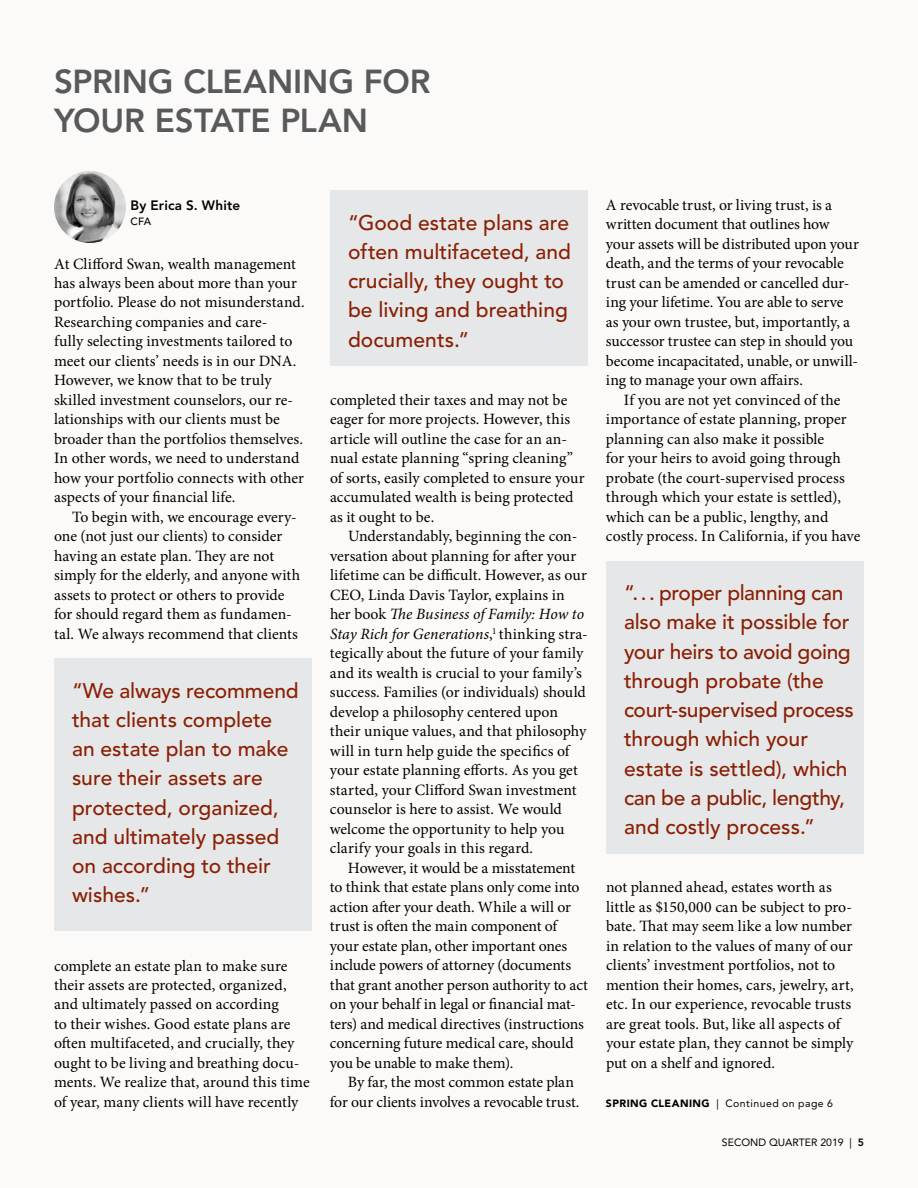
<style>
.page{position:relative;width:918px;height:1188px;background:#fcfaf8}
.page>*{position:absolute;margin:0;border:0;box-sizing:border-box;transform-origin:0 0}
.t1{font:800 33px/39px "Avenir LT Std";letter-spacing:-.005em;color:#58595b}
.t2{font:500 21px/29.2px "Avenir LT Std";color:#8a1f03}
.t3{font:15.75px/19.5px "Minion Pro";color:#000}
.t4{font:800 13.5px "Avenir LT Std";letter-spacing:.015em;color:#000}
.t5{font:10.5px "Avenir LT Std";letter-spacing:.045em;color:#000}
.t6{font:10.5px "Avenir LT Std";color:#000}
.t7{font:500 10.5px "Avenir LT Std";color:#000}
.s1{font-style:italic}
.s2{font-weight:900}
.s3{font-weight:800}
</style>
<div class="page">
<img style="left:54px;top:171px;width:72px;height:72px;border-radius:36px">
<div style="left:330px;top:190px;width:258px;height:176px;background:#e6e7e8"></div>
<div style="left:606px;top:561px;width:258px;height:293px;background:#e6e7e8"></div>
<div style="left:54px;top:658px;width:258px;height:274px;background:#e6e7e8"></div>
<h1 class="t1" style="left:54px;top:62px;width:378px">SPRING CLEANING FOR<br>YOUR ESTATE PLAN</h1>
<p class="t4" style="left:130px;top:197px;width:111px">By Erica S. White</p>
<p class="t7" style="left:130px;top:215px;width:22px">CFA</p>
<p class="t3" style="left:54px;top:254px;width:252px">At Clifford Swan, wealth management has always been about more than your portfolio. Please do not misunderstand.<br>Researching companies and care-<br>fully selecting investments tailored to meet our clients’ needs is in our DNA.<br>However, we know that to be truly skilled investment counselors, our re&shy;lationships with our clients must be broader than the portfolios themselves.<br>In other words, we need to understand how your portfolio connects with other aspects of your financial life.</p>
<p class="t3" style="left:54px;top:507px;width:248px;text-indent:18px">To begin with, we encourage every&shy;one (not just our clients) to consider having an estate plan. They are not simply for the elderly, and anyone with assets to protect or others to provide for should regard them as fundamen&shy;tal. We always recommend that clients</p>
<h2 class="t2" style="left:72px;top:676px;width:228px">“We always recommend that clients complete an estate plan to make sure their assets are protected, organized, and ultimately passed on according to their wishes.”</h2>
<p class="t3" style="left:54px;top:956px;width:257px">complete an estate plan to make sure their assets are protected, organized, and ultimately passed on according<br>to their wishes. Good estate plans are often multifaceted, and crucially, they ought to be living and breathing docu&shy;ments. We realize that, around this time of year, many clients will have recently</p>
<h2 class="t2" style="left:348px;top:208px;width:224px">“Good estate plans are often multifaceted, and crucially, they ought to be living and breathing documents.”</h2>
<p class="t3" style="left:330px;top:390px;width:256px">completed their taxes and may not be eager for more projects. However, this article will outline the case for an an&shy;nual estate planning “spring cleaning” of sorts, easily completed to ensure your accumulated wealth is being protected as it ought to be.</p>
<p class="t3" style="left:330px;top:527px;width:259px;text-indent:18px">Understandably, beginning the con&shy;versation about planning for after your lifetime can be difficult. However, as our CEO, Linda Davis Taylor, explains in her book <span class="s1">The Business of Family: How to Stay Rich for Generations</span>,<sup>1</sup> thinking stra&shy;tegically about the future of your family and its wealth is crucial to your family’s success. Families (or individuals) should develop a philosophy centered upon their unique values, and that philosophy will in turn help guide the specifics of your estate planning efforts. As you get started, your Clifford Swan investment counselor is here to assist. We would welcome the opportunity to help you clarify your goals in this regard.</p>
<p class="t3" style="left:330px;top:858px;width:259px;text-indent:18px">However, it would be a misstatement to think that estate plans only come into action after your death. While a will or trust is often the main component of your estate plan, other important ones include powers of attorney (documents that grant another person authority to act on your behalf in legal or financial mat&shy;ters) and medical directives (instructions concerning future medical care, should you be unable to make them).</p>
<p class="t3" style="left:330px;top:1073px;width:251px;text-indent:18px">By far, the most common estate plan for our clients involves a revocable trust.</p>
<p class="t3" style="left:606px;top:195px;width:255px">A revocable trust, or living trust, is a written document that outlines how your assets will be distributed upon your death, and the terms of your revocable trust can be amended or cancelled dur&shy;ing your lifetime. You are able to serve as your own trustee, but, importantly, a successor trustee can step in should you become incapacitated, unable, or unwill&shy;ing to manage your own affairs.</p>
<p class="t3" style="left:606px;top:390px;width:256px;text-indent:18px">If you are not yet convinced of the importance of estate planning, proper planning can also make it possible<br>for your heirs to avoid going through probate (the court-supervised process through which your estate is settled), which can be a public, lengthy, and costly process. In California, if you have</p>
<h2 class="t2" style="left:624px;top:579px;width:231px">“. . . proper planning can also make it possible for your heirs to avoid going through probate (the court-supervised process through which your estate is settled), which can be a public, lengthy, and costly process.”</h2>
<p class="t3" style="left:606px;top:878px;width:249px">not planned ahead, estates worth as little as $150,000 can be subject to pro&shy;bate. That may seem like a low number in relation to the values of many of our clients’ investment portfolios, not to mention their homes, cars, jewelry, art, etc. In our experience, revocable trusts are great tools. But, like all aspects of your estate plan, they cannot be simply put on a shelf and ignored.</p>
<p class="t5" style="left:606px;top:1097px;width:229px"><span class="s2">SPRING CLEANING</span> | Continued on page 6</p>
<p class="t6" style="left:722px;top:1136px;width:144px">SECOND QUARTER 2019 | <span class="s3">5</span></p>
</div>
